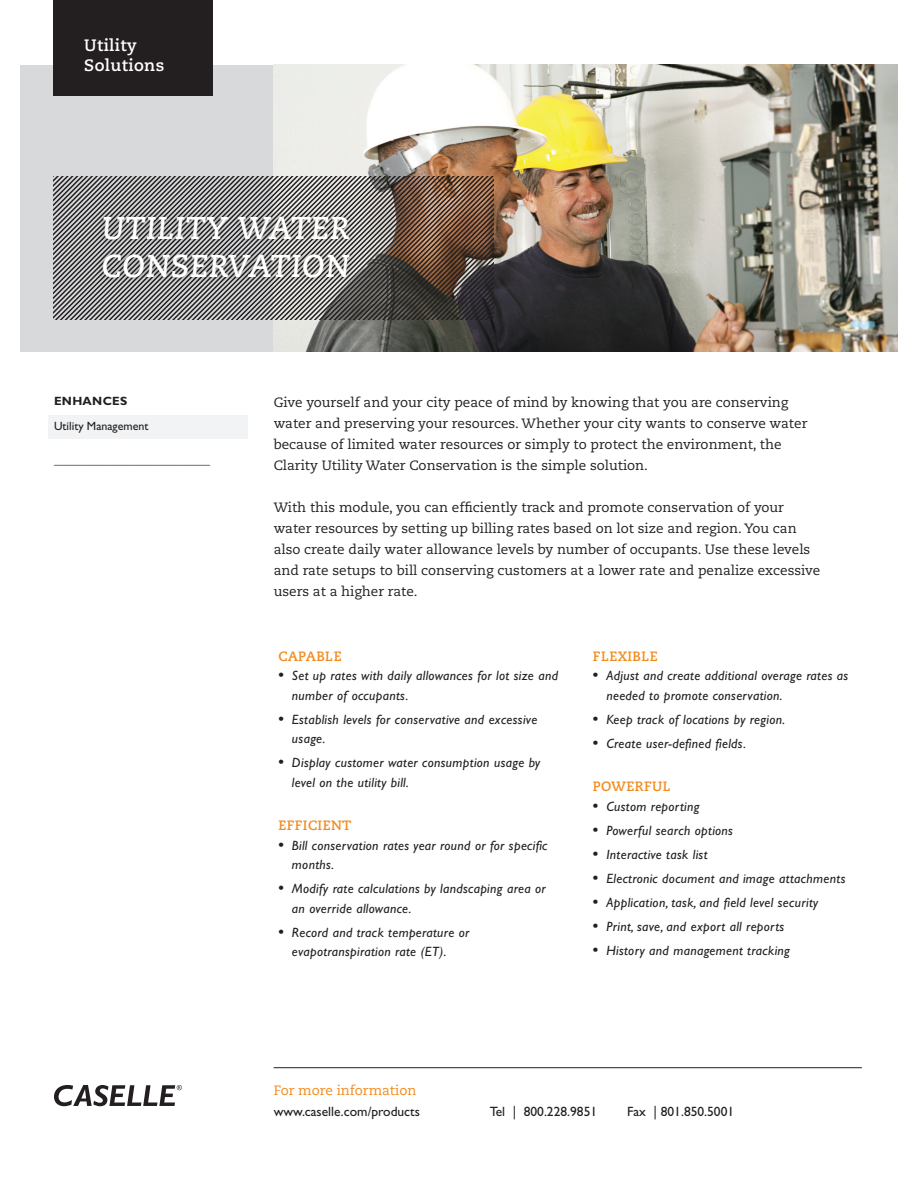
<style>
.page{position:relative;width:918px;height:1188px;background:#fff}
.page>*{position:absolute;margin:0;border:0;box-sizing:border-box;transform-origin:0 0}
.Product_Name_Header{font:italic 700 31.5px/37.8px "Caecilia LT Std";letter-spacing:.025em;color:#fff}
.t1{font:700 16.5px "Caecilia LT Std";letter-spacing:.025em;color:#fff}
.t2{font:italic 13.5px/19.5px "Gill Sans Std";letter-spacing:.025em;color:#231f20}
.t3{font:13.5px/21px "Caecilia LT Std";color:#231f20}
.t4{font:13.5px "Gill Sans Std";color:#231f20}
._9pt_Headlines{font:700 13.5px "Caecilia LT Std";letter-spacing:.025em;color:#f28b1d}
.t5{font:13.5px "Caecilia LT Std";color:#f28b1d}
.Body_Text{font:12px "Gill Sans Std";color:#231f20}
.Body_Text-2{font:700 12px "Gill Sans Std";letter-spacing:.025em;color:#231f20}
.s1{font-family:"Gill Sans";font-weight:800;font-style:normal}
</style>
<div class="page">
<div style="left:48px;top:415px;width:200px;height:23px;background:#f2f3f4"></div>
<div style="left:21px;top:65px;width:438px;height:287px;background:#d8d9db"></div>
<img style="left:274px;top:65px;width:623px;height:287px">
<svg style="left:54px;top:177px;width:439px;height:143px"></svg>
<svg style="left:54px;top:1085px;width:128px;height:21px"></svg>
<hr style="left:274px;top:1067px;width:588px;height:1px;background:#231f20">
<div style="left:95px;top:209px;width:262px;height:76px;background:#231f20;opacity:.49"></div>
<div style="left:54px;top:0;width:159px;height:95px;background:#231f20"></div>
<p class="t1" style="left:84px;top:36px;width:54px">Utility</p>
<p class="t1" style="left:84px;top:55px;width:82px">Solutions</p>
<p class="Product_Name_Header" style="left:102px;top:210px;width:250px">UTILITY WATER<br>CONSERVATION</p>
<p class="Body_Text-2" style="left:54px;top:394px;width:75px">ENHANCES</p>
<p class="Body_Text" style="left:54px;top:420px;width:96px">Utility Management</p>
<p class="Body_Text" style="left:54px;top:453px;width:157px">__________________________</p>
<p class="t3" style="left:274px;top:393px;width:535px">Give yourself and your city peace of mind by knowing that you are conserving water and preserving your resources. Whether your city wants to conserve water because of limited water resources or simply to protect the environment, the Clarity Utility Water Conservation is the simple solution.</p>
<p class="t3" style="left:274px;top:498px;width:548px">With this module, you can efficiently track and promote conservation of your water resources by setting up billing rates based on lot size and region. You can also create daily water allowance levels by number of occupants. Use these levels and rate setups to bill conserving customers at a lower rate and penalize excessive users at a higher rate.</p>
<p class="_9pt_Headlines" style="left:278px;top:648px;width:65px">CAPABLE</p>
<p class="t2" style="left:292px;top:666px;width:268px;text-indent:-14px"><span class="s1">·</span> Set up rates with daily allowances for lot size and number of occupants.</p>
<p class="t2" style="left:292px;top:709px;width:247px;text-indent:-14px"><span class="s1">·</span> Establish levels for conservative and excessive usage.</p>
<p class="t2" style="left:292px;top:753px;width:250px;text-indent:-14px"><span class="s1">·</span> Display customer water consumption usage by level on the utility bill.</p>
<p class="_9pt_Headlines" style="left:278px;top:817px;width:74px">EFFICIENT</p>
<p class="t2" style="left:292px;top:835px;width:257px;text-indent:-14px"><span class="s1">·</span> Bill conservation rates year round or for specific months.</p>
<p class="t2" style="left:292px;top:879px;width:255px;text-indent:-14px"><span class="s1">·</span> Modify rate calculations by landscaping area or an override allowance.</p>
<p class="t2" style="left:292px;top:922px;width:179px;text-indent:-14px"><span class="s1">·</span> Record and track temperature or evapotranspiration rate (ET).</p>
<p class="_9pt_Headlines" style="left:593px;top:648px;width:66px">FLEXIBLE</p>
<p class="t2" style="left:606px;top:666px;width:243px;text-indent:-14px"><span class="s1">·</span> Adjust and create additional overage rates as needed to promote conservation.</p>
<p class="t2" style="left:593px;top:709px;width:194px"><span class="s1">·</span> Keep track of locations by region.</p>
<p class="t2" style="left:593px;top:733px;width:155px"><span class="s1">·</span> Create user-defined fields.</p>
<p class="_9pt_Headlines" style="left:593px;top:778px;width:79px">POWERFUL</p>
<p class="t2" style="left:593px;top:796px;width:108px"><span class="s1">·</span> Custom reporting</p>
<p class="t2" style="left:593px;top:820px;width:142px"><span class="s1">·</span> Powerful search options</p>
<p class="t2" style="left:593px;top:844px;width:116px"><span class="s1">·</span> Interactive task list</p>
<p class="t2" style="left:593px;top:868px;width:254px"><span class="s1">·</span> Electronic document and image attachments</p>
<p class="t2" style="left:593px;top:892px;width:227px"><span class="s1">·</span> Application, task, and field level security</p>
<p class="t2" style="left:593px;top:916px;width:193px"><span class="s1">·</span> Print, save, and export all reports</p>
<p class="t2" style="left:593px;top:940px;width:199px"><span class="s1">·</span> History and management tracking</p>
<p class="t5" style="left:274px;top:1083px;width:144px">For more information</p>
<p class="t4" style="left:274px;top:1104px;width:148px">www.caselle.com/products</p>
<p class="t4" style="left:490px;top:1104px;width:109px">Tel | 800.228.9851</p>
<p class="t4" style="left:627px;top:1104px;width:109px">Fax | 801.850.5001</p>
</div>
